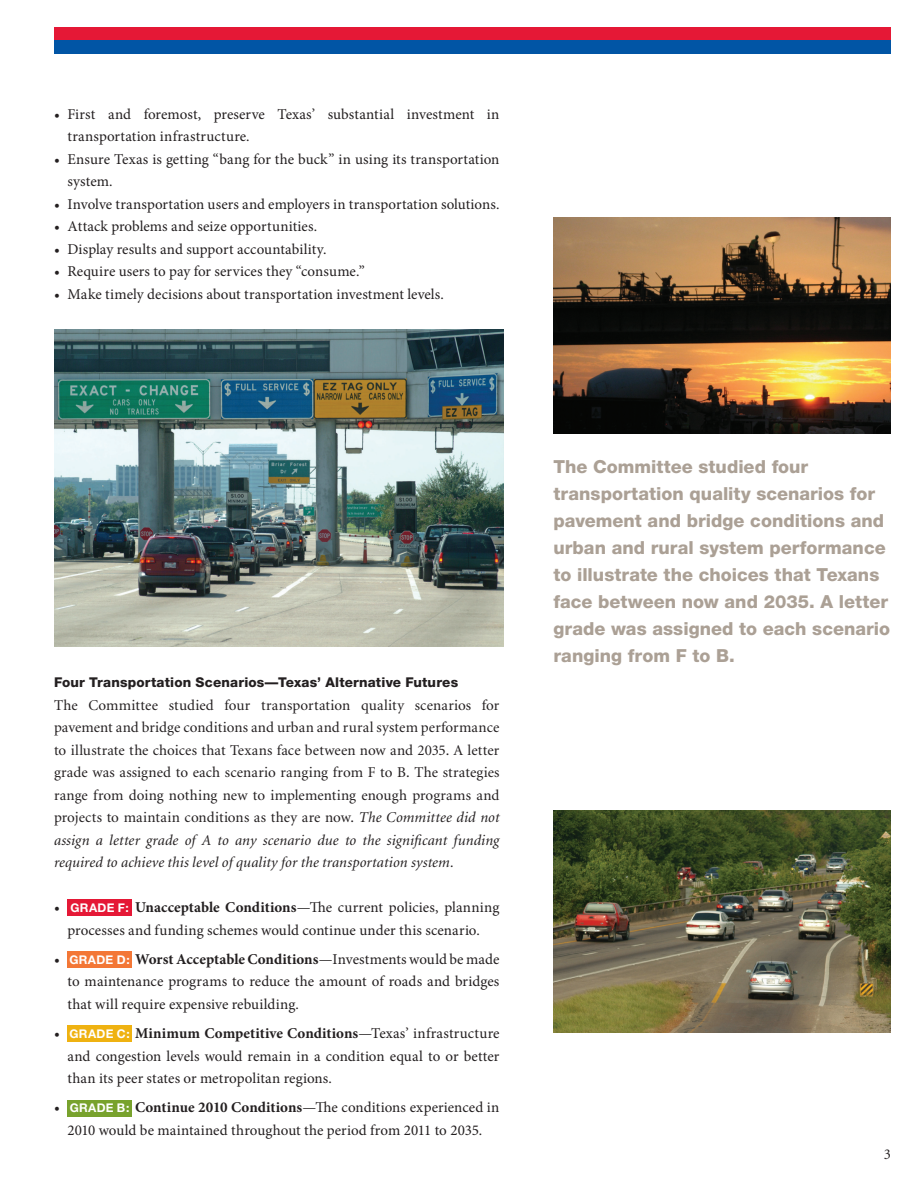
<style>
.page{position:relative;width:918px;height:1188px;background:#fff}
.page>*{position:absolute;margin:0;border:0;box-sizing:border-box;transform-origin:0 0}
.t1{font:800 18px/27px "Helvetica Neue";color:#aba095}
.t2{font:15px/22.5px "Minion Pro";letter-spacing:.005em;color:#231f20}
.t3{font:15px/22.5px "Minion";letter-spacing:.01em;color:#231f20;text-align:justify}
.t4{font:800 13.5px "Helvetica Neue";letter-spacing:.015em;color:#231f20}
.t5{font:700 12px "Helvetica Neue";letter-spacing:.025em;color:#fff}
.s1{font-style:italic}
.s2{font-weight:700}
</style>
<div class="page">
<div style="left:54px;top:27px;width:837px;height:13px;background:#e51836"></div>
<div style="left:54px;top:40px;width:837px;height:14px;background:#0155a5"></div>
<div style="left:68px;top:900px;width:64px;height:16px;background:#e51836"></div>
<div style="left:68px;top:951px;width:64px;height:17px;background:#f37736"></div>
<div style="left:68px;top:1025px;width:64px;height:17px;background:#efb211"></div>
<div style="left:68px;top:1100px;width:64px;height:16px;background:#78a22d"></div>
<img style="left:54px;top:330px;width:449px;height:316px">
<img style="left:554px;top:217px;width:337px;height:216px">
<img style="left:554px;top:810px;width:337px;height:222px">
<p class="t2" style="left:68px;top:103px;width:434px;text-indent:-14px">• First and foremost, preserve Texas’ substantial investment in transportation infrastructure.</p>
<p class="t2" style="left:68px;top:148px;width:434px;text-indent:-13px">• Ensure Texas is getting “bang for the buck” in using its transportation system.</p>
<p class="t2" style="left:54px;top:193px;width:447px">• Involve transportation users and employers in transportation solutions.</p>
<p class="t2" style="left:54px;top:215px;width:265px">• Attack problems and seize opportunities.</p>
<p class="t2" style="left:54px;top:238px;width:274px">• Display results and support accountability.</p>
<p class="t2" style="left:54px;top:260px;width:312px">• Require users to pay for services they “consume.”</p>
<p class="t2" style="left:54px;top:283px;width:392px">• Make timely decisions about transportation investment levels.</p>
<p class="t4" style="left:54px;top:674px;width:406px">Four Transportation Scenarios—Texas’ Alternative Futures</p>
<p class="t3" style="left:54px;top:694px;width:447px">The Committee studied four transportation quality scenarios for pavement and bridge conditions and urban and rural system performance to illustrate the choices that Texans face between now and 2035. A letter grade was assigned to each scenario ranging from F to B. The strategies range from doing nothing new to implementing enough programs and projects to maintain conditions as they are now. <span class="s1">The Committee did not assign a letter grade of A to any scenario due to the significant funding required to achieve this level of quality for the transportation system.</span></p>
<p class="t2" style="left:54px;top:896px;width:7px">•</p>
<p class="t2" style="left:68px;top:896px;width:433px;text-indent:67px"><span class="s2">Unacceptable Conditions</span>—The current policies, planning processes and funding schemes would continue under this scenario.</p>
<p class="t2" style="left:54px;top:948px;width:7px">•</p>
<p class="t2" style="left:68px;top:948px;width:433px;text-align:justify;text-indent:68px"><span class="s2">Worst Acceptable Conditions</span>—Investments would be made to maintenance programs to reduce the amount of roads and bridges that will require expensive rebuilding.</p>
<p class="t2" style="left:54px;top:1022px;width:7px">•</p>
<p class="t2" style="left:68px;top:1022px;width:434px;text-align:justify;text-indent:68px"><span class="s2">Minimum Competitive Conditions</span>—Texas’ infrastructure and congestion levels would remain in a condition equal to or better than its peer states or metropolitan regions.</p>
<p class="t2" style="left:54px;top:1096px;width:7px">•</p>
<p class="t2" style="left:68px;top:1096px;width:434px;text-indent:68px"><span class="s2">Continue 2010 Conditions</span>—The conditions experienced in<br>2010 would be maintained throughout the period from 2011 to 2035.</p>
<p class="t5" style="left:71px;top:900px;width:60px">GRADE F:</p>
<p class="t5" style="left:69px;top:952px;width:62px">GRADE D:</p>
<p class="t5" style="left:70px;top:1026px;width:62px">GRADE C:</p>
<p class="t5" style="left:70px;top:1101px;width:61px">GRADE B:</p>
<p class="t1" style="left:554px;top:453px;width:338px">The Committee studied four transportation quality scenarios for pavement and bridge conditions and urban and rural system performance to illustrate the choices that Texans face between now and 2035. A letter grade was assigned to each scenario ranging from F to B.</p>
<p class="t3" style="left:884px;top:1143px;width:9px">3</p>
</div>
